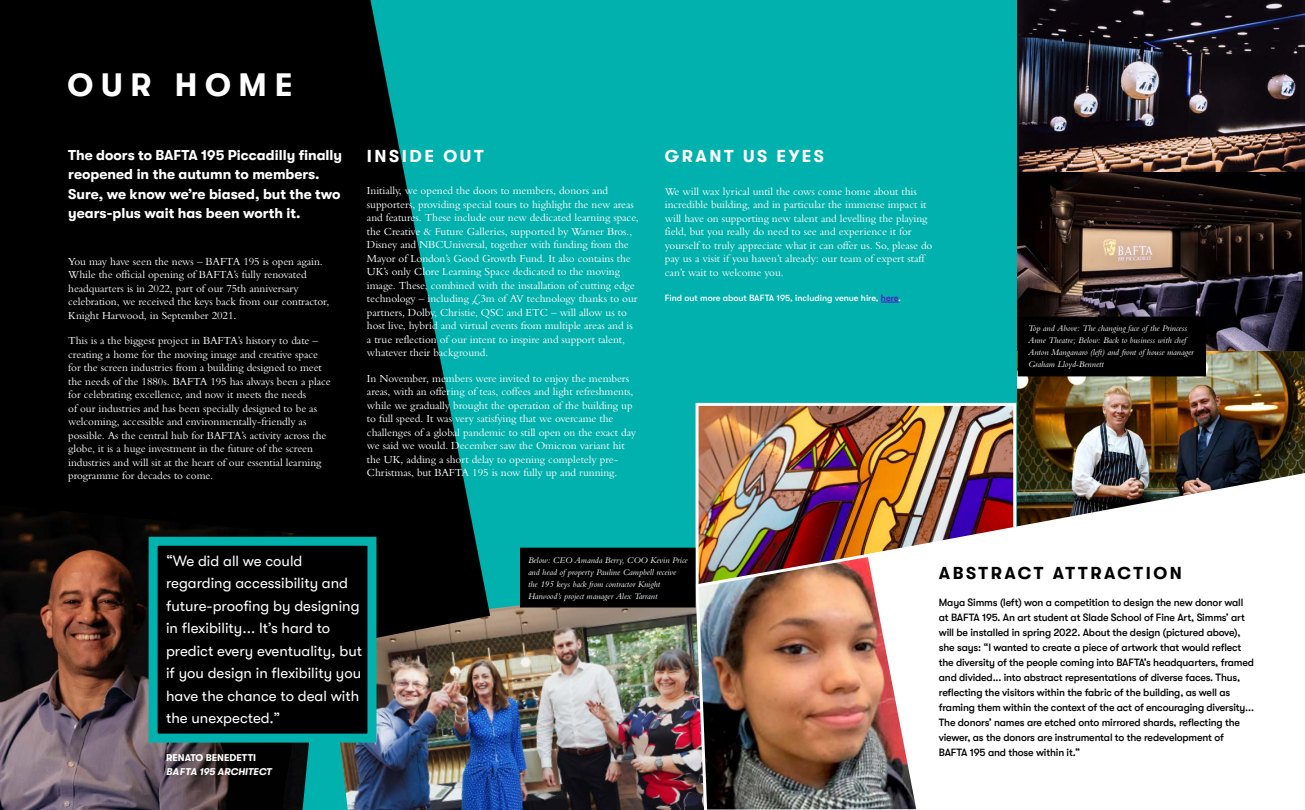
<style>
.page{position:relative;width:1305px;height:810px;background:#00b1ae}
.page>*{position:absolute;margin:0;border:0;box-sizing:border-box;transform-origin:0 0}
.t1{font:700 32.25px "GT Walsheim";letter-spacing:.24em;color:#fff}
.t2{font:700 17.25px "GT Walsheim";letter-spacing:.15em;color:#fff}
.t3{font:700 17.25px "GT Walsheim";letter-spacing:.15em;color:#000}
.t4{font:15px/22.5px "GT Walsheim";color:#fff}
.t5{font:700 14.25px/19.5px "GT Walsheim";color:#fff}
.t6{font:11.25px/13.5px "Bembo MT Std";letter-spacing:-.005em;color:#fff}
.t7{font:500 10.5px/15px "GT Walsheim";letter-spacing:-.015em;color:#000}
.t8{font:700 9.75px/13.5px "GT Walsheim";color:#fff}
.t9{font:italic 9px/12px "Bembo MT Std";color:#fff}
.t10{font:500 9px "GT Walsheim";color:#fff}
.s1{color:#5b13c5}
</style>
<div class="page">
<img style="left:700px;top:407px;width:312px;height:139px">
<div style="left:696px;top:403px;width:320px;height:238px;border:3px solid #fff"></div>
<img style="left:340px;top:605px;width:353px;height:205px">
<img style="left:1018px;top:181px;width:287px;height:292px">
<img style="left:693px;top:546px;width:174px;height:264px">
<img style="left:1018px;top:0;width:287px;height:181px">
<svg style="left:0;top:0;width:490px;height:709px;background:#041b1a"></svg>
<img style="left:0;top:505px;width:329px;height:305px">
<svg style="left:881px;top:302px;width:17px;height:1px"></svg>
<svg style="left:867px;top:473px;width:438px;height:337px;background:#e9e2e0"></svg>
<div style="left:153px;top:541px;width:219px;height:197px;background:#000"></div>
<div style="left:149px;top:537px;width:227px;height:206px;border:9px solid #00b1ae"></div>
<div style="left:521px;top:548px;width:174px;height:59px;background:#000"></div>
<div style="left:1018px;top:317px;width:187px;height:59px;background:#000"></div>
<h1 class="t1" style="left:68px;top:66px;width:227px">OUR HOME</h1>
<p class="t5" style="left:68px;top:145px;width:275px">The doors to BAFTA 195 Piccadilly finally reopened in the autumn to members.<br>Sure, we know we’re biased, but the two years-plus wait has been worth it.</p>
<p class="t6" style="left:68px;top:254px;width:263px">You may have seen the news – BAFTA 195 is open again.<br>While the official opening of BAFTA’s fully renovated headquarters is in 2022, part of our 75th anniversary celebration, we received the keys back from our contractor, Knight Harwood, in September 2021.</p>
<p class="t6" style="left:68px;top:334px;width:264px">This is a the biggest project in BAFTA’s history to date – creating a home for the moving image and creative space for the screen industries from a building designed to meet the needs of the 1880s. BAFTA 195 has always been a place for celebrating excellence, and now it meets the needs<br>of our industries and has been specially designed to be as welcoming, accessible and environmentally-friendly as possible. As the central hub for BAFTA’s activity across the globe, it is a huge investment in the future of the screen industries and will sit at the heart of our essential learning programme for decades to come.</p>
<h2 class="t2" style="left:367px;top:146px;width:118px">INSIDE OUT</h2>
<p class="t6" style="left:367px;top:184px;width:273px">Initially, we opened the doors to members, donors and supporters, providing special tours to highlight the new areas and features. These include our new dedicated learning space, the Creative &amp; Future Galleries, supported by Warner Bros., Disney and NBCUniversal, together with funding from the Mayor of London’s Good Growth Fund. It also contains the UK’s only Clore Learning Space dedicated to the moving image. These, combined with the installation of cutting edge technology – including £3m of AV technology thanks to our partners, Dolby, Christie, QSC and ETC – will allow us to host live, hybrid and virtual events from multiple areas and is a true reflection of our intent to inspire and support talent, whatever their background.</p>
<p class="t6" style="left:367px;top:371px;width:271px">In November, members were invited to enjoy the members areas, with an offering of teas, coffees and light refreshments, while we gradually brought the operation of the building up to full speed. It was very satisfying that we overcame the challenges of a global pandemic to still open on the exact day we said we would. December saw the Omicron variant hit the UK, adding a short delay to opening completely pre-Christmas, but BAFTA 195 is now fully up and running.</p>
<h2 class="t2" style="left:665px;top:146px;width:161px">GRANT US EYES</h2>
<p class="t6" style="left:665px;top:184px;width:269px">We will wax lyrical until the cows come home about this incredible building, and in particular the immense impact it will have on supporting new talent and levelling the playing field, but you really do need to see and experience it for yourself to truly appreciate what it can offer us. So, please do pay us a visit if you haven’t already: our team of expert staff can’t wait to welcome you.</p>
<p class="t10" style="left:665px;top:293px;width:238px">Find out more about BAFTA 195, including venue hire, <span class="s1">here</span>.</p>
<p class="t9" style="left:1028px;top:322px;width:167px">Top and Above: The changing face of the Princess Anne Theatre; Below: Back to business with chef Anton Manganaro (left) and front of house manager Graham Lloyd-Bennett</p>
<h3 class="t4" style="left:166px;top:550px;width:198px">“We did all we could regarding accessibility and future-proofing by designing in flexibility... It’s hard to predict every eventuality, but if you design in flexibility you have the chance to deal with the unexpected.”</h3>
<p class="t9" style="left:528px;top:554px;width:161px">Below: CEO Amanda Berry, COO Kevin Price and head of property Pauline Campbell receive the 195 keys back from contractor Knight Harwood’s project manager Alex Tarrant</p>
<p class="t8" style="left:166px;top:751px;width:109px">RENATO BENEDETTI<br>BAFTA 195 ARCHITECT</p>
<h2 class="t3" style="left:939px;top:564px;width:245px">ABSTRACT ATTRACTION</h2>
<p class="t7" style="left:939px;top:595px;width:317px">Maya Simms (left) won a competition to design the new donor wall at BAFTA 195. An art student at Slade School of Fine Art, Simms’ art will be installed in spring 2022. About the design (pictured above), she says: “I wanted to create a piece of artwork that would reflect the diversity of the people coming into BAFTA’s headquarters, framed and divided... into abstract representations of diverse faces. Thus, reflecting the visitors within the fabric of the building, as well as framing them within the context of the act of encouraging diversity...<br>The donors’ names are etched onto mirrored shards, reflecting the viewer, as the donors are instrumental to the redevelopment of BAFTA 195 and those within it.”</p>
</div>
